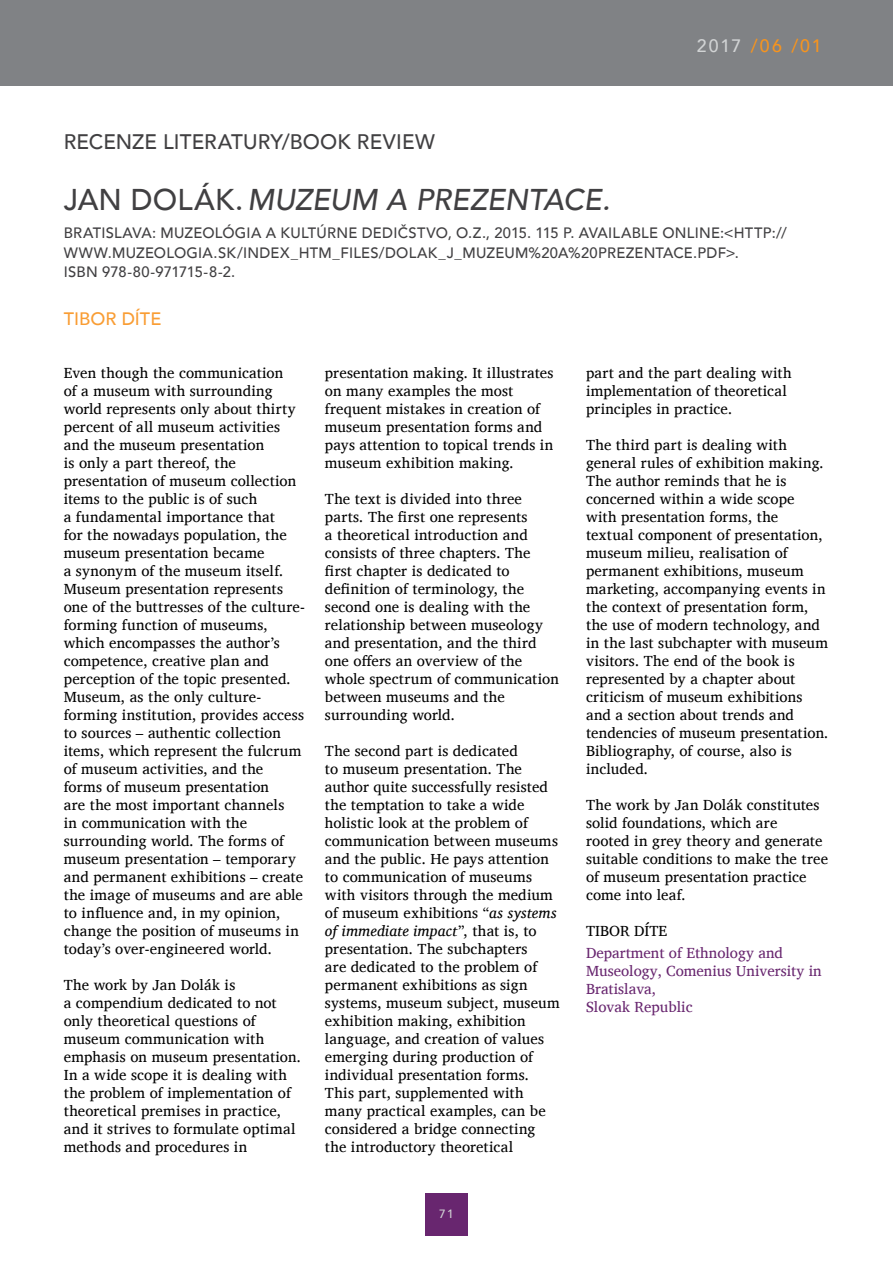
<style>
.page{position:relative;width:893px;height:1263px;background:#fff}
.page>*{position:absolute;margin:0;border:0;box-sizing:border-box;transform-origin:0 0}
.t1{font:italic 500 30px "Avenir";letter-spacing:-.005em;color:#414042}
.t2{font:500 21px "Avenir";letter-spacing:.005em;color:#414042}
.t3{font:500 18px "Avenir";letter-spacing:.11em;color:#f7941e}
.t4{font:500 18px "Avenir";color:#f99d34}
.t5{font:15px/18px "Charis SIL";letter-spacing:.01em;color:#000}
.t6{font:500 15px/19.5px "Avenir";letter-spacing:.015em;color:#414042}
.t7{font:15px/18px "Charis SIL";color:#68266f}
.t8{font:500 12px "Avenir";color:#d1d3d4}
.s1{color:#d1d3d4}
.s2{font-style:normal}
.s3{font-style:italic}
</style>
<div class="page">
<div style="left:0;top:0;width:893px;height:85px;background:#808285"></div>
<div style="left:425px;top:1193px;width:43px;height:42px;background:#68266f"></div>
<h2 class="t2" style="left:64px;top:124px;width:373px">RECENZE LITERATURY/BOOK REVIEW</h2>
<p class="t3" style="left:697px;top:30px;width:126px"><span class="s1">2017</span> /06 /01</p>
<h1 class="t1" style="left:64px;top:182px;width:548px"><span class="s2">JAN DOLÁK.</span>MUZEUM A PREZENTACE.</h1>
<p class="t6" style="left:64px;top:222px;width:724px">BRATISLAVA: MUZEOLÓGIA A KULTÚRNE DEDIČSTVO, O.Z., 2015. 115 P. AVAILABLE ONLINE:&lt;HTTP://<br>WWW.MUZEOLOGIA.SK/INDEX_HTM_FILES/DOLAK_J_MUZEUM%20A%20PREZENTACE.PDF&gt;.<br>ISBN 978-80-971715-8-2.</p>
<p class="t4" style="left:64px;top:303px;width:99px">TIBOR DÍTE</p>
<p class="t5" style="left:64px;top:364px;width:243px">Even though the communication<br>of a museum with surrounding world represents only about thirty percent of all museum activities and the museum presentation<br>is only a part thereof, the presentation of museum collection items to the public is of such<br>a fundamental importance that<br>for the nowadays population, the museum presentation became<br>a synonym of the museum itself.<br>Museum presentation represents one of the buttresses of the culture&shy;forming function of museums, which encompasses the author’s competence, creative plan and perception of the topic presented.<br>Museum, as the only culture&shy;forming institution, provides access to sources – authentic collection items, which represent the fulcrum of museum activities, and the forms of museum presentation<br>are the most important channels<br>in communication with the surrounding world. The forms of museum presentation – temporary and permanent exhibitions – create the image of museums and are able to influence and, in my opinion, change the position of museums in today’s over-engineered world.</p>
<p class="t5" style="left:64px;top:976px;width:239px">The work by Jan Dolák is<br>a compendium dedicated to not only theoretical questions of museum communication with emphasis on museum presentation.<br>In a wide scope it is dealing with the problem of implementation of theoretical premises in practice, and it strives to formulate optimal methods and procedures in</p>
<p class="t5" style="left:325px;top:364px;width:230px">presentation making. It illustrates on many examples the most frequent mistakes in creation of museum presentation forms and pays attention to topical trends in museum exhibition making.</p>
<p class="t5" style="left:325px;top:490px;width:235px">The text is divided into three parts. The first one represents<br>a theoretical introduction and consists of three chapters. The first chapter is dedicated to definition of terminology, the second one is dealing with the relationship between museology and presentation, and the third one offers an overview of the whole spectrum of communication between museums and the surrounding world.</p>
<p class="t5" style="left:325px;top:742px;width:236px">The second part is dedicated<br>to museum presentation. The author quite successfully resisted the temptation to take a wide holistic look at the problem of communication between museums and the public. He pays attention to communication of museums with visitors through the medium of museum exhibitions “<span class="s3">as systems of immediate impact</span>”, that is, to presentation. The subchapters<br>are dedicated to the problem of permanent exhibitions as sign systems, museum subject, museum exhibition making, exhibition language, and creation of values emerging during production of individual presentation forms.<br>This part, supplemented with many practical examples, can be considered a bridge connecting the introductory theoretical</p>
<p class="t8" style="left:439px;top:1203px;width:16px">71</p>
<p class="t5" style="left:586px;top:364px;width:207px">part and the part dealing with implementation of theoretical principles in practice.</p>
<p class="t5" style="left:586px;top:436px;width:244px">The third part is dealing with general rules of exhibition making.<br>The author reminds that he is concerned within a wide scope with presentation forms, the textual component of presentation, museum milieu, realisation of permanent exhibitions, museum marketing, accompanying events in the context of presentation form, the use of modern technology, and in the last subchapter with museum visitors. The end of the book is represented by a chapter about criticism of museum exhibitions and a section about trends and tendencies of museum presentation.<br>Bibliography, of course, also is included.</p>
<p class="t5" style="left:586px;top:796px;width:243px">The work by Jan Dolák constitutes solid foundations, which are<br>rooted in grey theory and generate suitable conditions to make the tree of museum presentation practice come into leaf.</p>
<p class="t5" style="left:586px;top:922px;width:83px">TIBOR DÍTE</p>
<p class="t7" style="left:586px;top:944px;width:237px">Department of Ethnology and<br>Museology, Comenius University in<br>Bratislava,<br>Slovak Republic</p>
</div>
